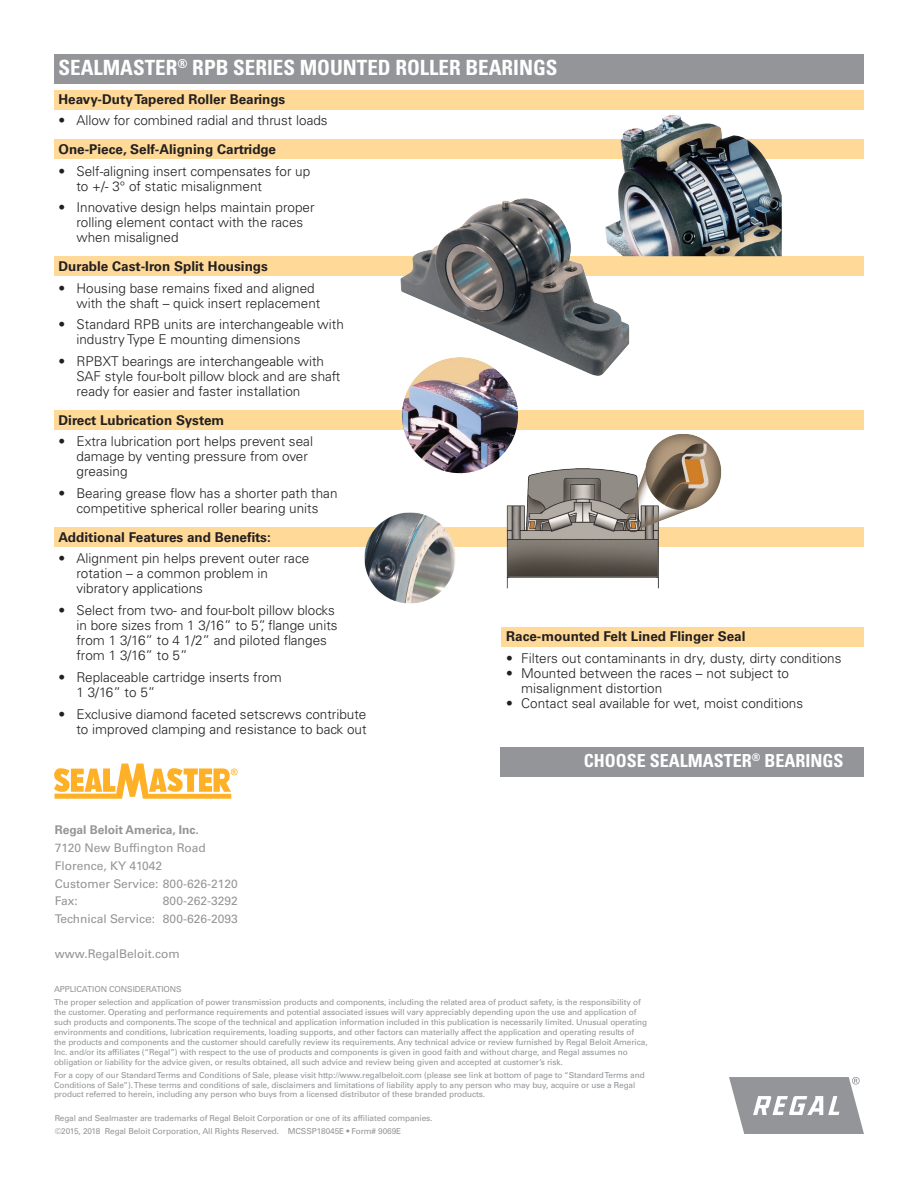
<style>
.page{position:relative;width:918px;height:1188px;background:#fff}
.page>*{position:absolute;margin:0;border:0;box-sizing:border-box;transform-origin:0 0}
.t1{font:700 condensed 21px "Univers LT Std";color:#fff}
.t2{font:700 condensed 18px "Univers LT Std";color:#fff}
.t3{font:300 13.5px/15px "Univers LT Std";color:#231f20}
.t4{font:700 13.5px "Univers LT Std";color:#231f20}
.t5{font:12px/17.7px "Univers LT Std";color:#939598}
.t6{font:700 12px "Univers LT Std";color:#939598}
.t7{font:8.25px/9.9px "Univers LT Std";letter-spacing:-.01em;color:#939598}
</style>
<div class="page">
<div style="left:501px;top:627px;width:363px;height:20px;background:#fed998"></div>
<div style="left:54px;top:527px;width:810px;height:20px;background:#fed998"></div>
<div style="left:54px;top:411px;width:810px;height:19px;background:#fed998"></div>
<div style="left:54px;top:256px;width:810px;height:19px;background:#fed998"></div>
<div style="left:54px;top:139px;width:810px;height:19px;background:#fed998"></div>
<div style="left:54px;top:90px;width:810px;height:19px;background:#fed998"></div>
<div style="left:54px;top:54px;width:810px;height:29px;background:#939598"></div>
<img style="left:605px;top:115px;width:177px;height:141px">
<div style="left:500px;top:747px;width:364px;height:29px;background:#939598"></div>
<img style="left:401px;top:198px;width:228px;height:178px">
<img style="left:500px;top:431px;width:222px;height:157px">
<img style="left:364px;top:512px;width:92px;height:92px">
<img style="left:402px;top:357px;width:55px;height:69px">
<svg style="left:729px;top:1077px;width:135px;height:57px"></svg>
<svg style="left:54px;top:764px;width:184px;height:35px"></svg>
<h1 class="t1" style="left:58px;top:54px;width:501px">SEALMASTER<sup>®</sup> RPB SERIES MOUNTED ROLLER BEARINGS</h1>
<h3 class="t4" style="left:58px;top:91px;width:228px">Heavy-Duty Tapered Roller Bearings</h3>
<h3 class="t3" style="left:58px;top:113px;width:271px">• Allow for combined radial and thrust loads</h3>
<h3 class="t4" style="left:58px;top:141px;width:219px">One-Piece, Self-Aligning Cartridge</h3>
<h3 class="t3" style="left:76px;top:163px;width:235px;text-indent:-18px">• Self-aligning insert compensates for up to +/- 3° of static misalignment</h3>
<h3 class="t3" style="left:76px;top:200px;width:240px;text-indent:-18px">• Innovative design helps maintain proper rolling element contact with the races when misaligned</h3>
<h3 class="t4" style="left:58px;top:258px;width:211px">Durable Cast-Iron Split Housings</h3>
<h3 class="t3" style="left:76px;top:280px;width:245px;text-indent:-18px">• Housing base remains fixed and aligned with the shaft – quick insert replacement</h3>
<h3 class="t3" style="left:76px;top:317px;width:269px;text-indent:-18px">• Standard RPB units are interchangeable with industry Type E mounting dimensions</h3>
<h3 class="t3" style="left:76px;top:354px;width:265px;text-indent:-18px">• RPBXT bearings are interchangeable with<br>SAF style four-bolt pillow block and are shaft ready for easier and faster installation</h3>
<h3 class="t4" style="left:58px;top:412px;width:167px">Direct Lubrication System</h3>
<h3 class="t3" style="left:76px;top:434px;width:238px;text-indent:-18px">• Extra lubrication port helps prevent seal damage by venting pressure from over greasing</h3>
<h3 class="t3" style="left:58px;top:486px;width:281px;text-align:center">• Bearing grease flow has a shorter path than competitive spherical roller bearing units</h3>
<h3 class="t4" style="left:58px;top:529px;width:214px">Additional Features and Benefits:</h3>
<h3 class="t3" style="left:76px;top:551px;width:234px;text-indent:-18px">• Alignment pin helps prevent outer race rotation – a common problem in vibratory applications</h3>
<h3 class="t3" style="left:76px;top:603px;width:263px;text-indent:-18px">• Select from two- and four-bolt pillow blocks in bore sizes from 1 3/16” to 5”, flange units from 1 3/16” to 4 1/2” and piloted flanges from 1 3/16” to 5”</h3>
<h3 class="t3" style="left:76px;top:670px;width:207px;text-indent:-18px">• Replaceable cartridge inserts from<br>1 3/16” to 5”</h3>
<h3 class="t3" style="left:58px;top:706px;width:310px;text-align:right">• Exclusive diamond faceted setscrews contribute to improved clamping and resistance to back out</h3>
<h3 class="t4" style="left:506px;top:629px;width:241px">Race-mounted Felt Lined Flinger Seal</h3>
<h3 class="t3" style="left:506px;top:651px;width:337px">• Filters out contaminants in dry, dusty, dirty conditions</h3>
<h3 class="t3" style="left:521px;top:666px;width:269px;text-indent:-15px">• Mounted between the races – not subject to misalignment distortion</h3>
<h3 class="t3" style="left:506px;top:696px;width:298px">• Contact seal available for wet, moist conditions</h3>
<h3 class="t6" style="left:55px;top:823px;width:146px">Regal Beloit America, Inc.</h3>
<h3 class="t5" style="left:55px;top:839px;width:185px">7120 New Buffington Road<br>Florence, KY 41042<br>Customer Service: 800-626-2120<br>Fax:</h3>
<h3 class="t5" style="left:55px;top:892px;width:185px;text-align:right">800-262-3292<br>Technical Service: 800-626-2093</h3>
<h3 class="t5" style="left:55px;top:945px;width:127px">www.RegalBeloit.com</h3>
<h2 class="t2" style="left:584px;top:750px;width:261px">CHOOSE SEALMASTER<sup>®</sup> BEARINGS</h2>
<p class="t7" style="left:54px;top:982px;width:588px;line-height:13.2px">APPLICATION CONSIDERATIONS<br>The proper selection and application of power transmission products and components, including the related area of product safety, is the responsibility of</p>
<p class="t7" style="left:54px;top:1007px;width:595px">the customer. Operating and performance requirements and potential associated issues will vary appreciably depending upon the use and application of such products and components. The scope of the technical and application information included in this publication is necessarily limited. Unusual operating environments and conditions, lubrication requirements, loading supports, and other factors can materially affect the application and operating results of the products and components and the customer should carefully review its requirements. Any technical advice or review furnished by Regal Beloit America, Inc. and/or its affiliates (“Regal”) with respect to the use of products and components is given in good faith and without charge, and Regal assumes no obligation or liability for the advice given, or results obtained, all such advice and review being given and accepted at customer’s risk.</p>
<p class="t7" style="left:54px;top:1070px;width:592px">For a copy of our Standard Terms and Conditions of Sale, please visit http://www.regalbeloit.com (please see link at bottom of page to “Standard Terms and<br>Conditions of Sale”). These terms and conditions of sale, disclaimers and limitations of liability apply to any person who may buy, acquire or use a Regal product referred to herein, including any person who buys from a licensed distributor of these branded products.</p>
<p class="t7" style="left:55px;top:1111px;width:379px;line-height:13.2px">Regal and Sealmaster are trademarks of Regal Beloit Corporation or one of its affiliated companies. ©2015, 2018 Regal Beloit Corporation, All Rights Reserved. MCSSP18045E • Form# 9069E</p>
</div>
